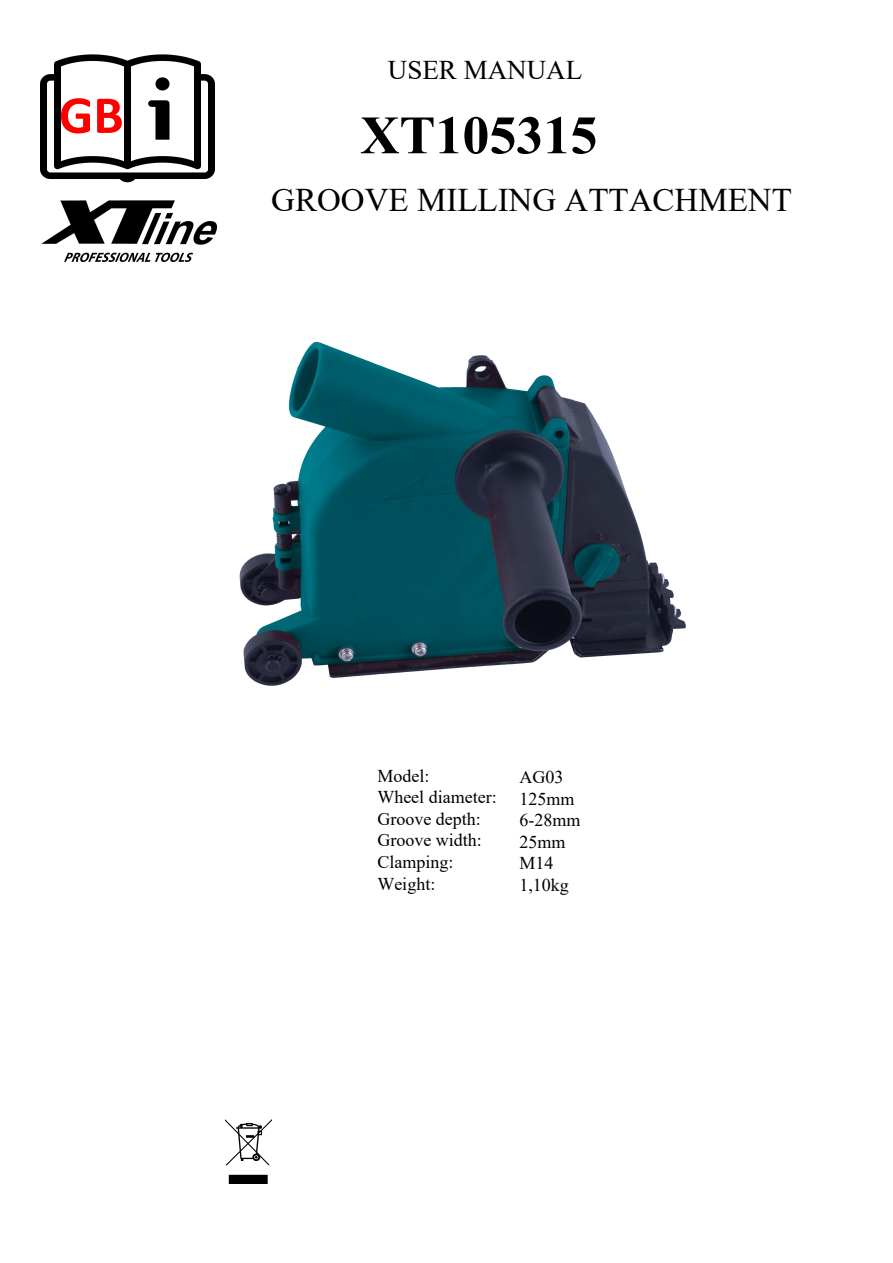
<style>
.page{position:relative;width:893px;height:1263px;background:#fff}
.page>*{position:absolute;margin:0;border:0;box-sizing:border-box;transform-origin:0 0}
.t1{font:700 54px "Times New Roman";color:#000}
.t2{font:700 54px "Calibri";color:#f00}
.t3{font:33px "Times New Roman";color:#000}
.t4{font:27px "Times New Roman";color:#000}
.t5{font:18px/21.6px "Times New Roman";color:#000}
.t6{font:18px/21.6px "Times New Roman";color:#000}
.s1{font-style:inherit}
</style>
<div class="page">
<img style="left:40px;top:54px;width:175px;height:129px">
<img style="left:41px;top:200px;width:176px;height:61px">
<img style="left:226px;top:1120px;width:45px;height:63px">
<img style="left:239px;top:341px;width:447px;height:345px">
<h1 class="t2" style="left:59px;top:77px;width:66px">GB</h1>
<h3 class="t4" style="left:388px;top:51px;width:196px">USER <span class="s1">MANUA</span>L</h3>
<h1 class="t1" style="left:360px;top:96px;width:239px">X<span class="s1">T</span>1053<span class="s1">15</span></h1>
<h2 class="t3" style="left:271px;top:177px;width:522px">GROOVE MILLING ATTACHMENT</h2>
<p class="t5" style="left:377px;top:764px;width:121px"><span class="s1">Model:<br></span>Wheel diameter<span class="s1">:<br></span>Groove depth<span class="s1">:<br></span>Groove width:<br>Clamping:<br>Weight:</p>
<p class="t6" style="left:519px;top:765px;width:63px">AG03<br>125mm<br>6-28mm<br>25mm<br>M14<br>1,10kg</p>
</div>
